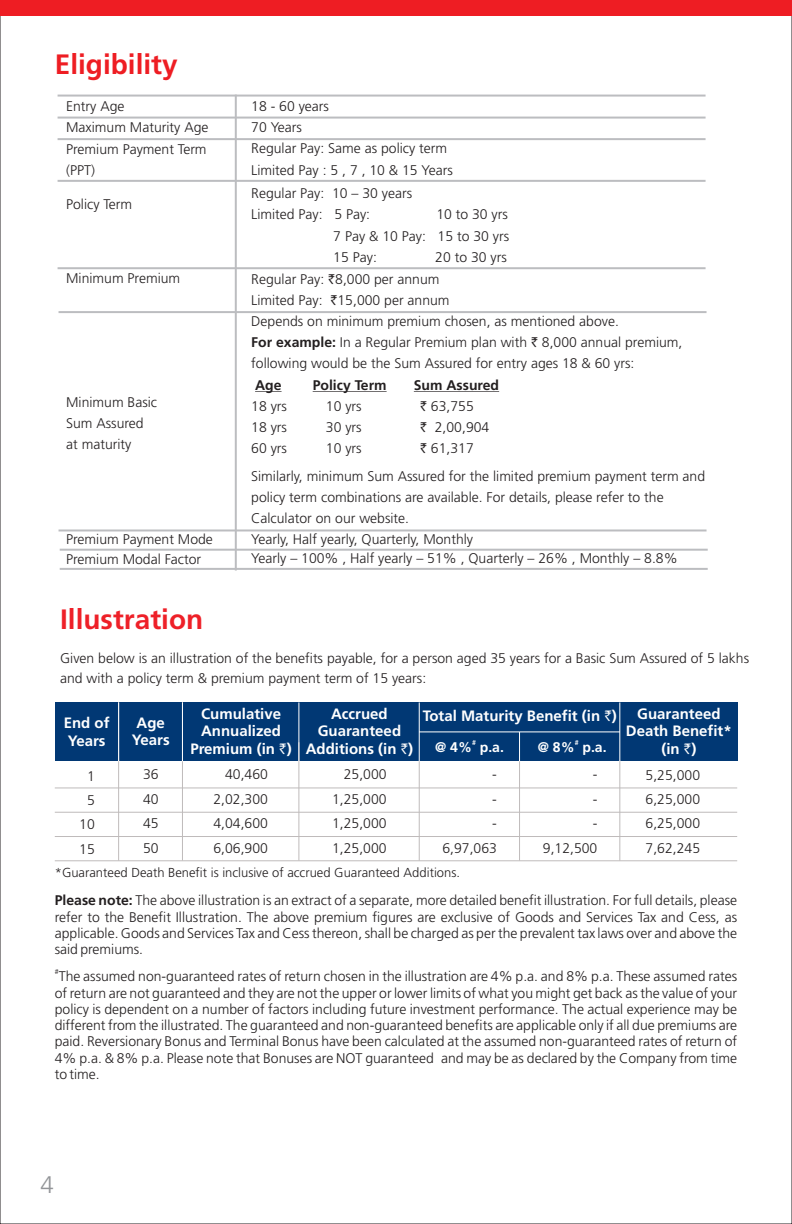
<style>
.page{position:relative;width:792px;height:1224px;background:#fff}
.page>*{position:absolute;margin:0;border:0;box-sizing:border-box;transform-origin:0 0}
.t1{font:700 28px "Frutiger";color:#ee2028}
.t2{font:700 28px "Frutiger";color:#ee1d23}
.t3{font:300 24px "Frutiger";color:#939598}
.t4{font:700 15px/17.8px "Frutiger";color:#fff;text-align:center}
.t5{font:300 14px/24.4px "Frutiger";color:#231f20}
.t6{font:700 14px "Frutiger";color:#231f20}
.t7{font:700 14px "Frutiger";color:#fff}
.t8{font:300 13px "Frutiger";color:#231f20}
.t9{font:700 7px "Frutiger";color:#fff}
.t10{font:300 7px "Frutiger";color:#231f20}
.s1{font-family:"Rupee";font-weight:400}
.s2{font-weight:700}
</style>
<div class="page">
<div style="left:0;top:0;width:792px;height:15px;background:#ee1d23"></div>
<hr style="left:58px;top:95px;width:648px;height:2px;background:#bcbdc0">
<hr style="left:58px;top:117px;width:648px;height:2px;background:#bcbdc0">
<hr style="left:58px;top:138px;width:648px;height:2px;background:#bcbdc0">
<hr style="left:235px;top:95px;width:2px;height:476px;background:#bcbdc0">
<hr style="left:58px;top:180px;width:648px;height:2px;background:#bcbdc0">
<hr style="left:58px;top:267px;width:648px;height:2px;background:#bcbdc0">
<svg style="left:255px;top:391px;width:27px;height:1px"></svg>
<hr style="left:313px;top:391px;width:74px;height:1px;background:#231f20">
<hr style="left:414px;top:391px;width:85px;height:1px;background:#231f20">
<hr style="left:59px;top:311px;width:648px;height:2px;background:#bcbdc0">
<hr style="left:59px;top:529px;width:648px;height:2px;background:#bcbdc0">
<hr style="left:60px;top:568px;width:648px;height:2px;background:#bcbdc0">
<hr style="left:60px;top:549px;width:648px;height:2px;background:#bcbdc0">
<div style="left:55px;top:702px;width:682px;height:59px;background:#013874"></div>
<hr style="left:55px;top:860px;width:682px;height:1px;background:#bfbbbb">
<hr style="left:182px;top:702px;width:1px;height:159px;background:#bfbbbb">
<hr style="left:55px;top:812px;width:682px;height:1px;background:#bfbbbb">
<hr style="left:55px;top:836px;width:682px;height:1px;background:#bfbbbb">
<hr style="left:55px;top:787px;width:682px;height:1px;background:#bfbbbb">
<hr style="left:118px;top:702px;width:1px;height:159px;background:#bfbbbb">
<hr style="left:118px;top:702px;width:1px;height:59px;background:#fff">
<hr style="left:619px;top:761px;width:1px;height:100px;background:#bfbbbb">
<hr style="left:419px;top:761px;width:1px;height:100px;background:#bfbbbb">
<hr style="left:298px;top:742px;width:1px;height:119px;background:#bfbbbb">
<hr style="left:182px;top:702px;width:1px;height:59px;background:#fff">
<hr style="left:298px;top:702px;width:1px;height:59px;background:#fff">
<hr style="left:519px;top:760px;width:1px;height:101px;background:#bfbbbb">
<hr style="left:619px;top:702px;width:1px;height:59px;background:#fff">
<svg style="left:519px;top:733px;width:1px;height:28px"></svg>
<hr style="left:419px;top:731px;width:201px;height:2px;background:#fff">
<hr style="left:419px;top:702px;width:1px;height:59px;background:#fff">
<h1 class="t2" style="left:55px;top:53px;width:124px">Eligibility</h1>
<p class="t5" style="left:66px;top:97px;width:144px;line-height:21.4px">Entry Age<br>Maximum Maturity Age<br>Premium Payment Term (PPT)</p>
<p class="t5" style="left:251px;top:97px;width:203px;line-height:21.2px">18 - 60 years<br>70 Years<br>Regular Pay: Same as policy term<br>Limited Pay : 5 , 7 , 10 &amp; 15 Years</p>
<p class="t5" style="left:251px;top:184px;width:163px;line-height:21.2px">Regular Pay: 10 – 30 years<br>Limited Pay: 5 Pay:</p>
<p class="t5" style="left:66px;top:193px;width:68px">Policy Term</p>
<p class="t5" style="left:333px;top:205px;width:177px;line-height:21.2px;text-align:justify;text-indent:103px">10 to 30 yrs 7 Pay &amp; 10 Pay: 15 to 30 yrs 15 Pay:</p>
<p class="t5" style="left:435px;top:246px;width:73px">20 to 30 yrs</p>
<p class="t5" style="left:66px;top:267px;width:116px">Minimum Premium</p>
<p class="t5" style="left:66px;top:393px;width:93px;line-height:21.2px">Minimum Basic<br>Sum Assured at maturity</p>
<p class="t5" style="left:66px;top:530px;width:148px;line-height:20.6px">Premium Payment Mode<br>Premium Modal Factor</p>
<h1 class="t1" style="left:60px;top:608px;width:145px">Illustration</h1>
<p class="t5" style="left:251px;top:270px;width:433px;line-height:21.2px">Regular Pay: <span class="s1">`</span>8,000 per annum<br>Limited Pay: <span class="s1">`</span>15,000 per annum<br>Depends on minimum premium chosen, as mentioned above.<br><span class="s2">For example:</span> In a Regular Premium plan with <span class="s1">`</span> 8,000 annual premium, following would be the Sum Assured for entry ages 18 &amp; 60 yrs:</p>
<p class="t6" style="left:255px;top:380px;width:28px">Age</p>
<p class="t6" style="left:313px;top:380px;width:75px">Policy Term</p>
<p class="t6" style="left:414px;top:380px;width:87px">Sum Assured</p>
<p class="t5" style="left:251px;top:395px;width:37px">18 yrs</p>
<p class="t5" style="left:326px;top:395px;width:37px">10 yrs</p>
<p class="t5" style="left:420px;top:395px;width:55px"><span class="s1">`</span> 63,755</p>
<p class="t5" style="left:251px;top:417px;width:37px">18 yrs</p>
<p class="t5" style="left:326px;top:417px;width:37px">30 yrs</p>
<p class="t5" style="left:420px;top:417px;width:71px"><span class="s1">`</span> 2,00,904</p>
<p class="t5" style="left:251px;top:438px;width:37px">60 yrs</p>
<p class="t5" style="left:326px;top:438px;width:37px">10 yrs</p>
<p class="t5" style="left:251px;top:436px;width:455px;line-height:27.2px;text-indent:169px"><span class="s1">`</span> 61,317<br>Similarly, minimum Sum Assured for the limited premium payment term and</p>
<p class="t5" style="left:251px;top:488px;width:414px;line-height:21.2px">policy term combinations are available. For details, please refer to the<br>Calculator on our website.<br>Yearly, Half yearly, Quarterly, Monthly</p>
<p class="t5" style="left:251px;top:547px;width:428px">Yearly – 100% , Half yearly – 51% , Quarterly – 26% , Monthly – 8.8%</p>
<p class="t5" style="left:60px;top:649px;width:690px;line-height:20.4px">Given below is an illustration of the benefits payable, for a person aged 35 years for a Basic Sum Assured of 5 lakhs and with a policy term &amp; premium payment term of 15 years:</p>
<p class="t4" style="left:190px;top:706px;width:103px">Cumulative<br>Annualized<br>Premium (in <span class="s1">`</span>)</p>
<p class="t4" style="left:306px;top:706px;width:109px">Accrued<br>Guaranteed<br>Additions (in <span class="s1">`</span>)</p>
<p class="t5" style="left:332px;top:764px;width:56px;text-align:justify;text-indent:12px">25,000<br>1,25,000<br>1,25,000<br>1,25,000</p>
<p class="t5" style="left:442px;top:764px;width:56px;text-align:right">-<br>-<br>-<br>6,97,063</p>
<p class="t4" style="left:423px;top:709px;width:196px">Total Maturity Benefit (in <span class="s1">`</span>)</p>
<p class="t9" style="left:472px;top:739px;width:5px">#</p>
<p class="t7" style="left:435px;top:741px;width:70px">@ 4% p.a.</p>
<p class="t9" style="left:575px;top:739px;width:5px">#</p>
<p class="t4" style="left:64px;top:715px;width:47px;text-align:left">End of<br>Years</p>
<p class="t4" style="left:132px;top:715px;width:39px">Age<br>Years</p>
<p class="t5" style="left:79px;top:765px;width:17px;text-align:center">1<br>5<br>10<br>15</p>
<p class="t5" style="left:143px;top:764px;width:17px;text-align:justify">36<br>40<br>45<br>50</p>
<p class="t5" style="left:213px;top:764px;width:56px;text-align:justify;text-indent:12px">40,460<br>2,02,300<br>4,04,600<br>6,06,900</p>
<p class="t7" style="left:538px;top:741px;width:70px">@ 8% p.a.</p>
<p class="t5" style="left:543px;top:764px;width:56px;text-align:right">-<br>-<br>-<br>9,12,500</p>
<p class="t8" style="left:55px;top:868px;width:407px">*Guaranteed Death Benefit is inclusive of accrued Guaranteed Additions.</p>
<p class="t4" style="left:626px;top:706px;width:107px">Guaranteed<br>Death Benefit* (in <span class="s1">`</span>)</p>
<p class="t5" style="left:646px;top:764px;width:56px;text-align:justify">5,25,000<br>6,25,000<br>6,25,000<br>7,62,245</p>
<p class="t5" style="left:55px;top:894px;width:684px;line-height:16.2px;text-align:justify"><span class="s2">Please note:</span> The above illustration is an extract of a separate, more detailed benefit illustration. For full details, please refer to the Benefit Illustration. The above premium figures are exclusive of Goods and Services Tax and Cess, as applicable. Goods and Services Tax and Cess thereon, shall be charged as per the prevalent tax laws over and above the said premiums.</p>
<p class="t10" style="left:55px;top:969px;width:5px">#</p>
<p class="t5" style="left:55px;top:970px;width:684px;line-height:16.2px;text-align:justify">The assumed non-guaranteed rates of return chosen in the illustration are 4% p.a. and 8% p.a. These assumed rates of return are not guaranteed and they are not the upper or lower limits of what you might get back as the value of your policy is dependent on a number of factors including future investment performance. The actual experience may be different from the illustrated. The guaranteed and non-guaranteed benefits are applicable only if all due premiums are paid. Reversionary Bonus and Terminal Bonus have been calculated at the assumed non-guaranteed rates of return of 4% p.a. &amp; 8% p.a. Please note that Bonuses are NOT guaranteed and may be as declared by the Company from time to time.</p>
<h2 class="t3" style="left:41px;top:1175px;width:15px">4</h2>
</div>
